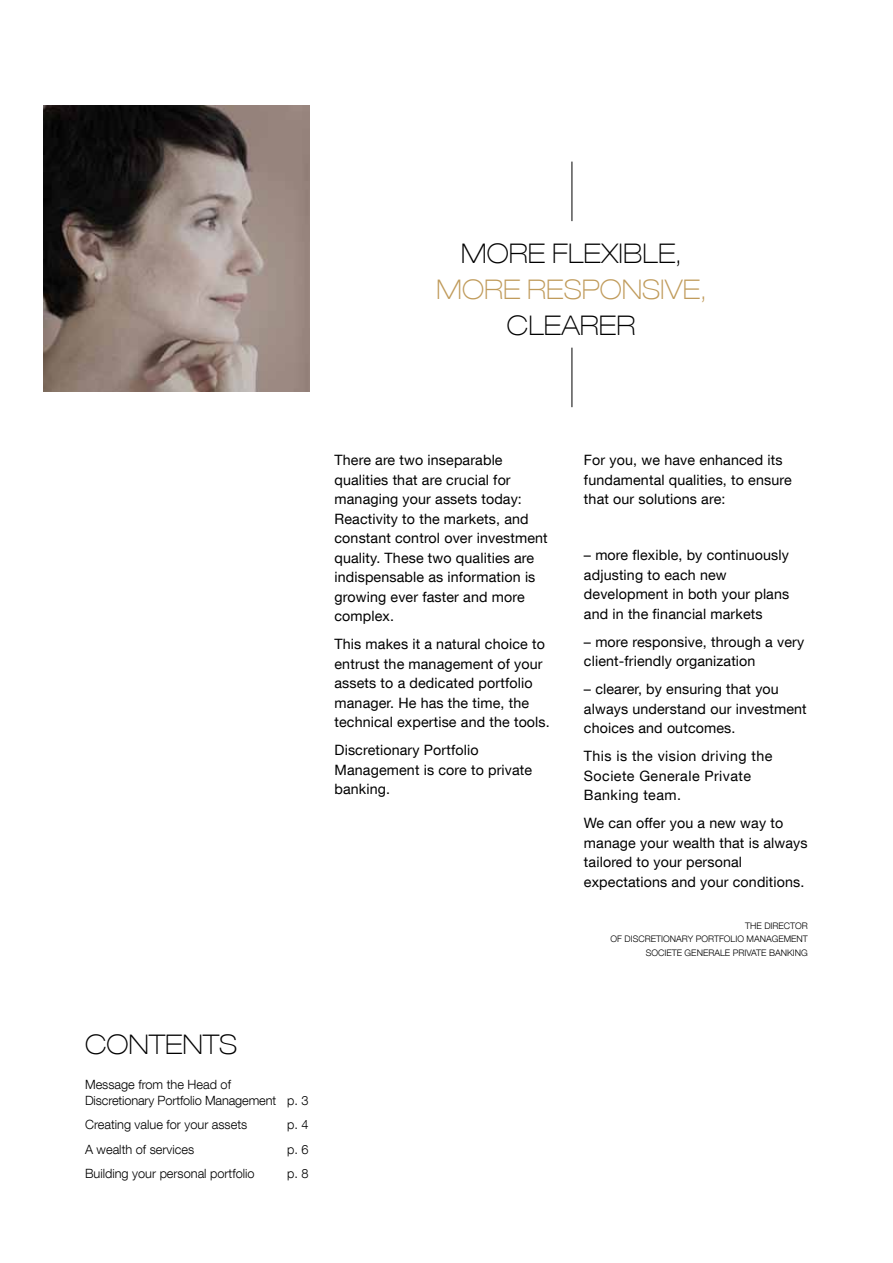
<style>
.page{position:relative;width:893px;height:1263px;background:#fff}
.page>*{position:absolute;margin:0;border:0;box-sizing:border-box;transform-origin:0 0}
.t1{font:100 expanded 27px/36px "Helvetica Neue LT Com";color:#000;text-align:center}
.txt{font:14.25px/19.5px "Helvetica Neue LT Com";letter-spacing:.01em;color:#000}
.txt-2{font:14.25px/19.5px "Helvetica Neue LT Com";letter-spacing:.03em;color:#000}
.txt-3{font:300 12.75px/15.8px "Helvetica Neue LT Com";color:#000}
.legende_redacteur{font:300 9px/13.5px "Helvetica Neue LT Com";color:#000;text-align:right}
.s1{color:#c09b5b}
</style>
<div class="page">
<hr style="left:572px;top:162px;width:1px;height:59px;background:#000">
<hr style="left:572px;top:348px;width:1px;height:59px;background:#000">
<img style="left:43px;top:105px;width:266px;height:286px">
<p class="t1" style="left:436px;top:234px;width:272px">MORE FLEXIBLE,<br><span class="s1">MORE RESPONSIVE,<br></span>CLEARER</p>
<p class="txt" style="left:334px;top:450px;width:215px">There are two inseparable qualities that are crucial for managing your assets today:<br>Reactivity to the markets, and constant control over investment quality. These two qualities are indispensable as information is growing ever faster and more complex.</p>
<p class="txt" style="left:334px;top:634px;width:217px">This makes it a natural choice to entrust the management of your assets to a dedicated portfolio manager. He has the time, the technical expertise and the tools.</p>
<p class="txt" style="left:334px;top:740px;width:199px">Discretionary Portfolio<br>Management is core to private banking.</p>
<p class="t1" style="left:85px;top:1026px;width:153px">CONTENTS</p>
<p class="txt-3" style="left:85px;top:1077px;width:225px">Message from the Head of<br>Discretionary Portfolio Management p. 3</p>
<p class="txt-3" style="left:85px;top:1117px;width:164px">Creating value for your assets</p>
<p class="txt-3" style="left:287px;top:1117px;width:23px">p. 4</p>
<p class="txt-3" style="left:85px;top:1141px;width:111px">A wealth of services</p>
<p class="txt-3" style="left:287px;top:1141px;width:23px">p. 6</p>
<p class="txt-3" style="left:85px;top:1165px;width:171px">Building your personal portfolio</p>
<p class="txt-3" style="left:287px;top:1165px;width:23px">p. 8</p>
<p class="txt" style="left:584px;top:450px;width:209px">For you, we have enhanced its fundamental qualities, to ensure that our solutions are:</p>
<p class="txt" style="left:584px;top:545px;width:207px">– more flexible, by continuously adjusting to each new development in both your plans and in the financial markets</p>
<p class="txt" style="left:584px;top:631px;width:222px">– more responsive, through a very client-friendly organization</p>
<p class="txt" style="left:584px;top:679px;width:224px">– clearer, by ensuring that you always understand our investment choices and outcomes.</p>
<p class="txt-2" style="left:584px;top:746px;width:190px">This is the vision driving the<br>Societe Generale Private<br>Banking team.</p>
<p class="txt" style="left:584px;top:813px;width:225px">We can offer you a new way to manage your wealth that is always tailored to your personal expectations and your conditions.</p>
<p class="legende_redacteur" style="left:611px;top:918px;width:199px">THE DIRECTOR<br>OF DISCRETIONARY PORTFOLIO MANAGEMENT<br>SOCIETE GENERALE PRIVATE BANKING</p>
</div>
